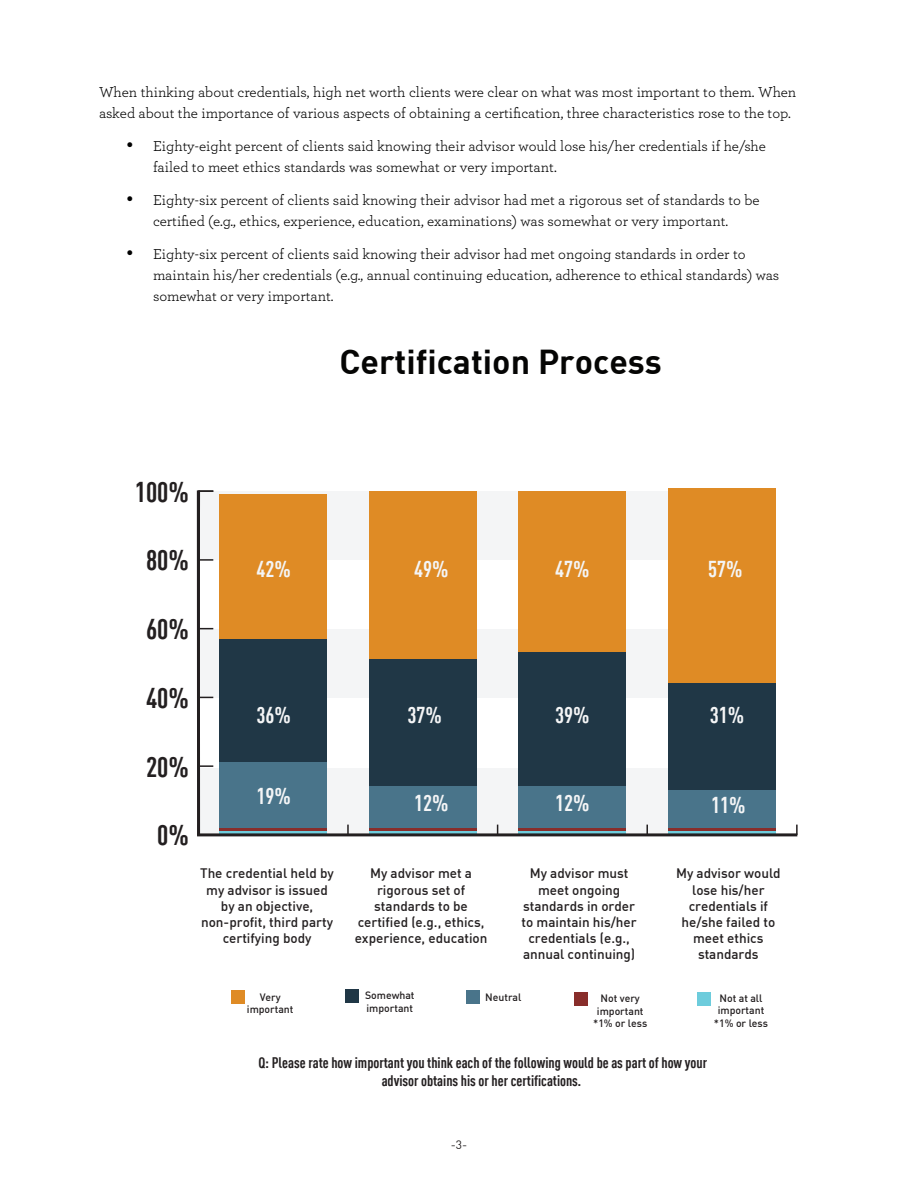
<style>
.page{position:relative;width:918px;height:1188px;background:#fff}
.page>*{position:absolute;margin:0;border:0;box-sizing:border-box;transform-origin:0 0}
.t1{font:700 33.9px "DIN";color:#050504}
.t2{font:700 condensed 28.05px "DINOT";color:#231f20}
.t3{font:700 condensed 22.5px "DINOT";color:#f4f5f6}
.t4{font:15px/21px "Archer";color:#000}
.t5{font:700 condensed 15px/18px "DINOT";color:#231f20;text-align:center}
.t6{font:500 13.5px/16.2px "DINOT";color:#231f20;text-align:center}
.t7{font:12px "DINOT";color:#231f20}
.t8{font:500 10.5px/12.6px "DINOT";color:#231f20;text-align:center}
</style>
<div class="page">
<div style="left:198px;top:768px;width:555px;height:65px;background:#f4f5f6"></div>
<div style="left:198px;top:630px;width:555px;height:68px;background:#f4f5f6"></div>
<div style="left:199px;top:491px;width:555px;height:69px;background:#f4f5f6"></div>
<svg style="left:347px;top:825px;width:2px;height:8px"></svg>
<svg style="left:646px;top:825px;width:2px;height:8px"></svg>
<svg style="left:796px;top:825px;width:2px;height:10px"></svg>
<svg style="left:200px;top:490px;width:13px;height:343px"></svg>
<div style="left:219px;top:495px;width:108px;height:144px;background:#df8b25"></div>
<div style="left:369px;top:491px;width:108px;height:169px;background:#df8b25"></div>
<div style="left:519px;top:491px;width:107px;height:162px;background:#df8b25"></div>
<div style="left:668px;top:488px;width:108px;height:196px;background:#df8b25"></div>
<div style="left:219px;top:639px;width:108px;height:124px;background:#203746"></div>
<div style="left:369px;top:660px;width:108px;height:127px;background:#203746"></div>
<div style="left:519px;top:653px;width:107px;height:134px;background:#203746"></div>
<div style="left:668px;top:684px;width:108px;height:106px;background:#203746"></div>
<div style="left:219px;top:763px;width:108px;height:65px;background:#49748a"></div>
<div style="left:369px;top:787px;width:108px;height:41px;background:#49748a"></div>
<div style="left:519px;top:787px;width:107px;height:41px;background:#49748a"></div>
<div style="left:668px;top:790px;width:108px;height:38px;background:#49748a"></div>
<hr style="left:219px;top:828px;width:108px;height:3px;background:#882d2b">
<hr style="left:369px;top:828px;width:108px;height:3px;background:#882d2b">
<hr style="left:519px;top:828px;width:107px;height:3px;background:#882d2b">
<hr style="left:668px;top:828px;width:108px;height:3px;background:#882d2b">
<hr style="left:219px;top:831px;width:108px;height:4px;background:#6dccdc">
<hr style="left:369px;top:831px;width:108px;height:4px;background:#6dccdc">
<hr style="left:519px;top:831px;width:107px;height:4px;background:#6dccdc">
<hr style="left:668px;top:831px;width:108px;height:4px;background:#6dccdc">
<hr style="left:197px;top:833px;width:600px;height:3px;background:#231f20">
<hr style="left:197px;top:490px;width:3px;height:345px;background:#231f20">
<div style="left:231px;top:990px;width:14px;height:14px;background:#df8b25"></div>
<div style="left:346px;top:989px;width:13px;height:13px;background:#203746"></div>
<div style="left:466px;top:990px;width:13px;height:14px;background:#49748a"></div>
<div style="left:574px;top:992px;width:13px;height:13px;background:#882d2b"></div>
<div style="left:697px;top:992px;width:13px;height:14px;background:#6dccdc"></div>
<p class="t4" style="left:99px;top:80px;width:699px">When thinking about credentials, high net worth clients were clear on what was most important to them. When asked about the importance of various aspects of obtaining a certification, three characteristics rose to the top.</p>
<p class="t4" style="left:153px;top:134px;width:614px;text-indent:-27px">• Eighty-eight percent of clients said knowing their advisor would lose his/her credentials if he/she failed to meet ethics standards was somewhat or very important.</p>
<p class="t4" style="left:126px;top:188px;width:635px;text-align:center">• Eighty-six percent of clients said knowing their advisor had met a rigorous set of standards to be certified (e.g., ethics, experience, education, examinations) was somewhat or very important.</p>
<p class="t4" style="left:153px;top:242px;width:628px;text-indent:-27px">• Eighty-six percent of clients said knowing their advisor had met ongoing standards in order to maintain his/her credentials (e.g., annual continuing education, adherence to ethical standards) was somewhat or very important.</p>
<p class="t1" style="left:339px;top:339px;width:324px">Certification Process</p>
<p class="t2" style="left:135px;top:471px;width:56px">100%</p>
<p class="t2" style="left:146px;top:540px;width:44px">80%</p>
<p class="t2" style="left:146px;top:609px;width:44px">60%</p>
<p class="t3" style="left:257px;top:553px;width:36px">42%</p>
<p class="t3" style="left:414px;top:553px;width:36px">49%</p>
<p class="t3" style="left:555px;top:553px;width:36px">47%</p>
<p class="t3" style="left:708px;top:553px;width:36px">57%</p>
<p class="t2" style="left:146px;top:677px;width:44px">40%</p>
<p class="t3" style="left:257px;top:698px;width:36px">36%</p>
<p class="t3" style="left:408px;top:698px;width:36px">37%</p>
<p class="t3" style="left:555px;top:698px;width:36px">39%</p>
<p class="t3" style="left:710px;top:698px;width:36px">31%</p>
<p class="t2" style="left:146px;top:746px;width:44px">20%</p>
<p class="t2" style="left:157px;top:815px;width:33px">0%</p>
<p class="t3" style="left:257px;top:779px;width:36px">19%</p>
<p class="t3" style="left:414px;top:787px;width:36px">12%</p>
<p class="t3" style="left:555px;top:787px;width:36px">12%</p>
<p class="t3" style="left:711px;top:788px;width:36px">11%</p>
<p class="t6" style="left:200px;top:864px;width:135px">The credential held by my advisor is issued by an objective, non-profit, third party certifying body</p>
<p class="t6" style="left:355px;top:864px;width:134px">My advisor met a rigorous set of standards to be certified (e.g., ethics, experience, education</p>
<p class="t6" style="left:522px;top:864px;width:117px">My advisor must meet ongoing standards in order to maintain his/her credentials (e.g., annual continuing)</p>
<p class="t6" style="left:676px;top:864px;width:106px">My advisor would lose his/her credentials if he/she failed to meet ethics standards</p>
<p class="t8" style="left:247px;top:990px;width:48px">Very important</p>
<p class="t8" style="left:365px;top:988px;width:51px;text-align:left">Somewhat important</p>
<p class="t8" style="left:485px;top:990px;width:38px">Neutral</p>
<p class="t8" style="left:593px;top:991px;width:56px">Not very important *1% or less</p>
<p class="t8" style="left:714px;top:991px;width:56px">Not at all important *1% or less</p>
<p class="t5" style="left:258px;top:1053px;width:450px">Q: Please rate how important you think each of the following would be as part of how your advisor obtains his or her certifications.</p>
<p class="t7" style="left:451px;top:1135px;width:18px">-3-</p>
</div>
